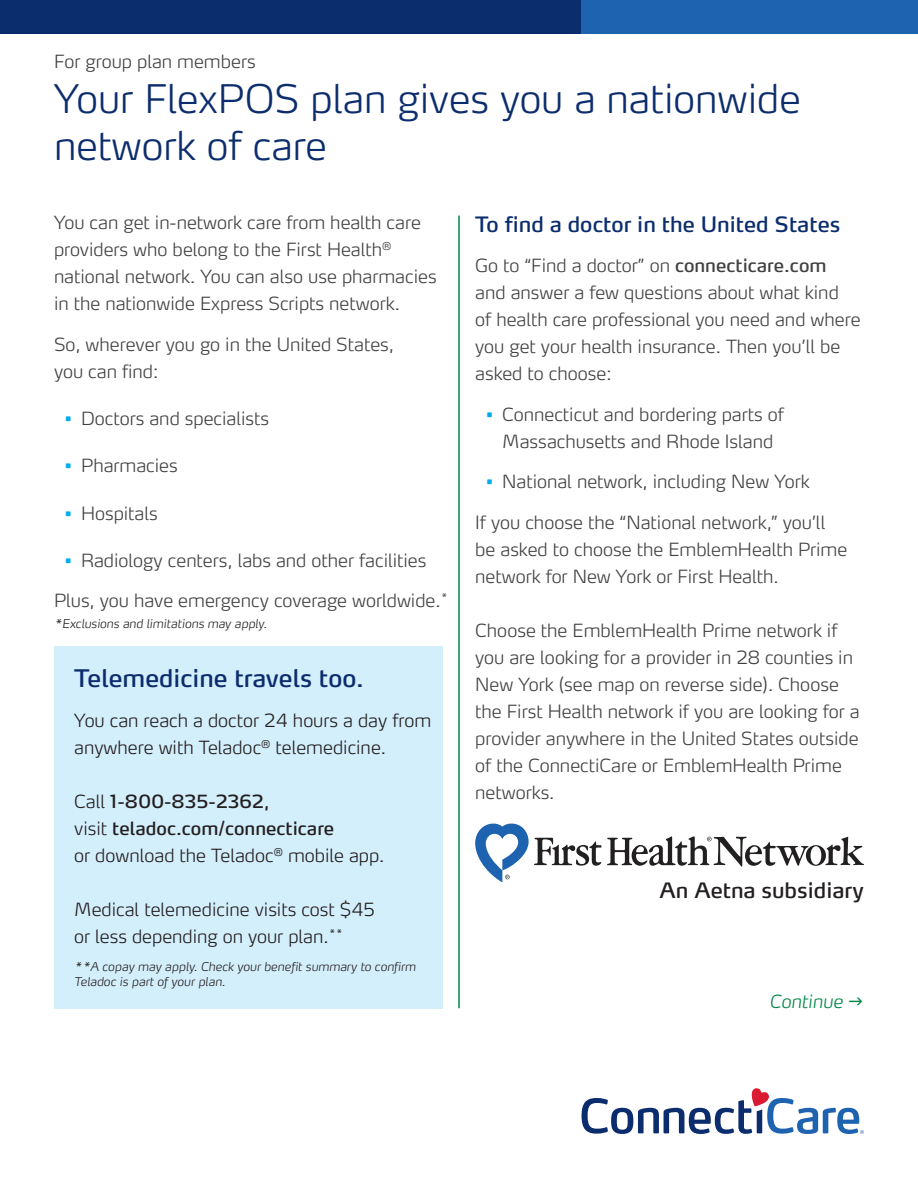
<style>
.page{position:relative;width:918px;height:1188px;background:#fff}
.page>*{position:absolute;margin:0;border:0;box-sizing:border-box;transform-origin:0 0}
.t1{font:300 expanded 39px "Max Pro";color:#0c2d6d}
.t2{font:24px "Max Pro";color:#0c2d6d}
.t3{font:21px "Max Pro";color:#0c2d6d}
.t4{font:21px "Max Pro";color:#231f20}
.t5{font:300 expanded 18px/27px "Max Pro";color:#414142}
.t6{font:300 expanded 18px/27px "Max Pro";color:#231f20}
.t7{font:italic 300 expanded 18px "Max Pro";color:#008848}
.t8{font:italic 300 expanded 12px/14.4px "Max Pro";color:#231f20}
.s1{color:#00aeef}
.s2{font-weight:400;font-stretch:normal}
</style>
<div class="page">
<div style="left:0;top:0;width:918px;height:34px;background:#0c2d6d"></div>
<div style="left:582px;top:0;width:336px;height:34px;background:#1e63af"></div>
<div style="left:54px;top:646px;width:389px;height:362px;background:#d4effc"></div>
<hr style="left:458px;top:216px;width:2px;height:792px;background:#008848">
<svg style="left:475px;top:824px;width:389px;height:58px"></svg>
<svg style="left:582px;top:1088px;width:282px;height:46px"></svg>
<p class="t5" style="left:54px;top:46px;width:203px">For group plan members</p>
<p class="t1" style="left:54px;top:66px;width:748px">Your FlexPOS plan gives you a nationwide</p>
<p class="t1" style="left:54px;top:113px;width:275px">network of care</p>
<p class="t5" style="left:54px;top:207px;width:384px">You can get in-network care from health care providers who belong to the First Health<sup>® </sup>national network. You can also use pharmacies in the nationwide Express Scripts network.</p>
<p class="t5" style="left:54px;top:329px;width:342px">So, wherever you go in the United States, you can find:</p>
<p class="t5" style="left:64px;top:403px;width:206px"><span class="s1">•</span> Doctors and specialists</p>
<p class="t5" style="left:64px;top:450px;width:115px"><span class="s1">•</span> Pharmacies</p>
<p class="t5" style="left:64px;top:498px;width:95px"><span class="s1">•</span> Hospitals</p>
<p class="t5" style="left:64px;top:545px;width:363px"><span class="s1">•</span> Radiology centers, labs and other facilities</p>
<p class="t5" style="left:54px;top:585px;width:395px">Plus, you have emergency coverage worldwide.<sup>*</sup></p>
<p class="t8" style="left:54px;top:616px;width:214px">*Exclusions and limitations may apply.</p>
<p class="t2" style="left:74px;top:657px;width:291px">Telemedicine travels too.</p>
<p class="t6" style="left:74px;top:705px;width:358px">You can reach a doctor 24 hours a day from anywhere with Teladoc<sup>®</sup> telemedicine.</p>
<p class="t6" style="left:74px;top:786px;width:312px">Call <span class="s2">1-800-835-2362,<br></span>visit <span class="s2">teladoc.com/connecticare<br></span>or download the Teladoc<sup>®</sup> mobile app.</p>
<p class="t6" style="left:74px;top:894px;width:302px">Medical telemedicine visits cost $45 or less depending on your plan.<sup>**</sup></p>
<p class="t8" style="left:74px;top:958px;width:343px">**A copay may apply. Check your benefit summary to confirm<br>Teladoc is part of your plan.</p>
<p class="t3" style="left:475px;top:206px;width:367px">To find a doctor in the United States</p>
<p class="t5" style="left:475px;top:250px;width:387px">Go to “Find a doctor” on <span class="s2">connecticare.com </span>and answer a few questions about what kind<br>of health care professional you need and where you get your health insurance. Then you’ll be asked to choose:</p>
<p class="t5" style="left:486px;top:399px;width:300px;text-align:center"><span class="s1">•</span> Connecticut and bordering parts of<br>Massachusetts and Rhode Island</p>
<p class="t5" style="left:486px;top:466px;width:326px"><span class="s1">•</span> National network, including New York</p>
<p class="t5" style="left:475px;top:507px;width:374px">If you choose the “National network,” you’ll be asked to choose the EmblemHealth Prime network for New York or First Health.</p>
<p class="t5" style="left:475px;top:615px;width:386px">Choose the EmblemHealth Prime network if you are looking for a provider in 28 counties in New York (see map on reverse side). Choose the First Health network if you are looking for a provider anywhere in the United States outside of the ConnectiCare or EmblemHealth Prime networks.</p>
<p class="t4" style="left:660px;top:873px;width:206px">An Aetna subsidiary</p>
<p class="t7" style="left:770px;top:987px;width:75px">Continue</p>
</div>
